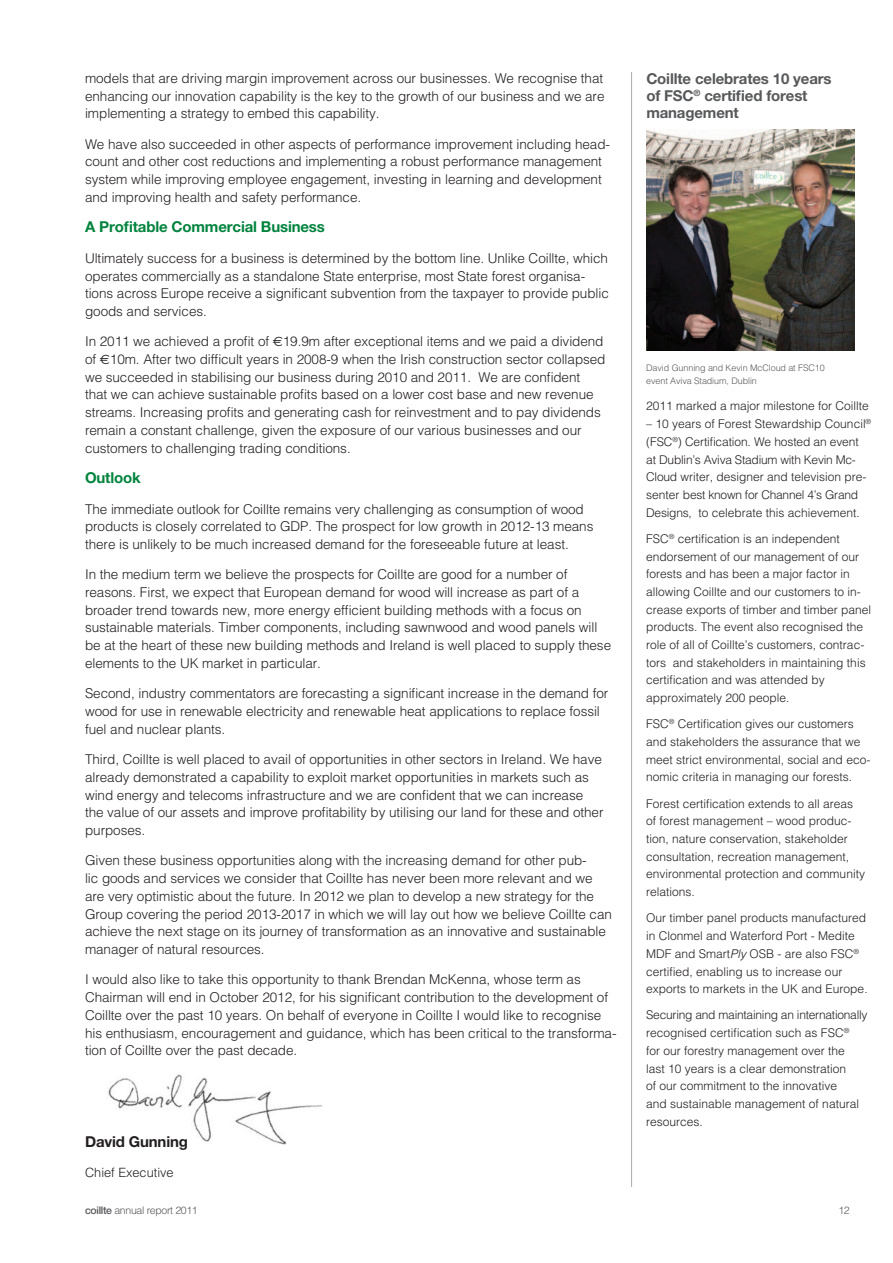
<style>
.page{position:relative;width:893px;height:1263px;background:#fff}
.page>*{position:absolute;margin:0;border:0;box-sizing:border-box;transform-origin:0 0}
.Case_Study_Heading{font:700 15px/17.2px "Helvetica Neue";letter-spacing:-.01em;color:#57585a}
.Paragraph_HEADING_1{font:700 15px "Helvetica Neue";letter-spacing:-.01em;color:#00833d}
.Main_Body_Copy{font:700 15px "Helvetica Neue";letter-spacing:-.01em;color:#231f20}
.Main_Body_Copy-2{font:300 13.5px/17.7px "Helvetica";letter-spacing:-.005em;color:#231f20}
.Body_Copy{font:300 12.75px "Helvetica";color:#231f20}
.Case_Study_Text{font:300 12px/17.7px "Helvetica";color:#231f20}
.t1{font:300 10.5px "Helvetica";letter-spacing:-.03em;color:#57585a}
.Phot_Caption{font:300 9px/13.5px "Helvetica";letter-spacing:-.01em;color:#57585a}
.s1{font-family:"Euro Sans";font-weight:400}
.s2{font-family:"Helvetica LT";font-style:italic}
.s3{font-family:"Helvetica Neue";font-weight:500}
</style>
<div class="page">
<img style="left:108px;top:1074px;width:215px;height:71px">
<hr style="left:631px;top:72px;width:1px;height:1115px;background:#a8a9ad">
<img style="left:646px;top:130px;width:208px;height:221px">
<p class="Main_Body_Copy-2" style="left:85px;top:69px;width:521px;text-align:justify">models that are driving margin improvement across our businesses. We recognise that enhancing our innovation capability is the key to the growth of our business and we are implementing a strategy to embed this capability.</p>
<p class="Main_Body_Copy-2" style="left:85px;top:135px;width:526px">We have also succeeded in other aspects of performance improvement including head&shy;count and other cost reductions and implementing a robust performance management system while improving employee engagement, investing in learning and development and improving health and safety performance.</p>
<p class="Paragraph_HEADING_1" style="left:85px;top:218px;width:241px">A Profitable Commercial Business</p>
<p class="Main_Body_Copy-2" style="left:85px;top:249px;width:525px">Ultimately success for a business is determined by the bottom line. Unlike Coillte, which operates commercially as a standalone State enterprise, most State forest organisa&shy;tions across Europe receive a significant subvention from the taxpayer to provide public goods and services.</p>
<p class="Main_Body_Copy-2" style="left:85px;top:332px;width:522px">In 2011 we achieved a profit of <span class="s1">€</span>19.9m after exceptional items and we paid a dividend of <span class="s1">€</span>10m. After two difficult years in 2008-9 when the Irish construction sector collapsed we succeeded in stabilising our business during 2010 and 2011. We are confident that we can achieve sustainable profits based on a lower cost base and new revenue streams. Increasing profits and generating cash for reinvestment and to pay dividends remain a constant challenge, given the exposure of our various businesses and our customers to challenging trading conditions.</p>
<p class="Paragraph_HEADING_1" style="left:85px;top:468px;width:57px">Outlook</p>
<p class="Main_Body_Copy-2" style="left:85px;top:499px;width:510px">The immediate outlook for Coillte remains very challenging as consumption of wood products is closely correlated to GDP. The prospect for low growth in 2012-13 means there is unlikely to be much increased demand for the foreseeable future at least.</p>
<p class="Main_Body_Copy-2" style="left:85px;top:565px;width:528px">In the medium term we believe the prospects for Coillte are good for a number of reasons. First, we expect that European demand for wood will increase as part of a broader trend towards new, more energy efficient building methods with a focus on sustainable materials. Timber components, including sawnwood and wood panels will be at the heart of these new building methods and Ireland is well placed to supply these elements to the UK market in particular.</p>
<p class="Main_Body_Copy-2" style="left:85px;top:684px;width:525px">Second, industry commentators are forecasting a significant increase in the demand for wood for use in renewable electricity and renewable heat applications to replace fossil fuel and nuclear plants.</p>
<p class="Main_Body_Copy-2" style="left:85px;top:750px;width:520px">Third, Coillte is well placed to avail of opportunities in other sectors in Ireland. We have already demonstrated a capability to exploit market opportunities in markets such as wind energy and telecoms infrastructure and we are confident that we can increase the value of our assets and improve profitability by utilising our land for these and other purposes.</p>
<p class="Main_Body_Copy-2" style="left:85px;top:851px;width:528px">Given these business opportunities along with the increasing demand for other pub-<br>lic goods and services we consider that Coillte has never been more relevant and we are very optimistic about the future. In 2012 we plan to develop a new strategy for the Group covering the period 2013-2017 in which we will lay out how we believe Coillte can achieve the next stage on its journey of transformation as an innovative and sustainable manager of natural resources.</p>
<p class="Main_Body_Copy-2" style="left:85px;top:970px;width:533px">I would also like to take this opportunity to thank Brendan McKenna, whose term as Chairman will end in October 2012, for his significant contribution to the development of Coillte over the past 10 years. On behalf of everyone in Coillte I would like to recognise his enthusiasm, encouragement and guidance, which has been critical to the transforma&shy;tion of Coillte over the past decade.</p>
<p class="Main_Body_Copy" style="left:85px;top:1132px;width:104px">David Gunning</p>
<p class="Body_Copy" style="left:85px;top:1164px;width:90px">Chief Executive</p>
<p class="Case_Study_Heading" style="left:646px;top:69px;width:187px">Coillte celebrates 10 years of FSC<sup>®</sup> certified forest management</p>
<p class="Phot_Caption" style="left:646px;top:360px;width:180px">David Gunning and Kevin McCloud at FSC10 event Aviva Stadium, Dublin</p>
<p class="Case_Study_Text" style="left:646px;top:397px;width:224px">2011 marked a major milestone for Coillte</p>
<p class="Case_Study_Text" style="left:646px;top:415px;width:227px">– 10 years of Forest Stewardship Council<sup>® </sup>(FSC<sup>®</sup>) Certification. We hosted an event at Dublin’s Aviva Stadium with Kevin Mc-Cloud writer, designer and television pre&shy;senter best known for Channel 4’s Grand Designs, to celebrate this achievement.</p>
<p class="Case_Study_Text" style="left:646px;top:529px;width:226px">FSC<sup>®</sup> certification is an independent endorsement of our management of our forests and has been a major factor in allowing Coillte and our customers to in&shy;crease exports of timber and timber panel products. The event also recognised the role of all of Coillte’s customers, contrac&shy;tors and stakeholders in maintaining this certification and was attended by approximately 200 people.</p>
<p class="Case_Study_Text" style="left:646px;top:715px;width:226px">FSC<sup>®</sup> Certification gives our customers and stakeholders the assurance that we meet strict environmental, social and eco&shy;nomic criteria in managing our forests.</p>
<p class="Case_Study_Text" style="left:646px;top:794px;width:220px">Forest certification extends to all areas of forest management – wood produc&shy;tion, nature conservation, stakeholder consultation, recreation management, environmental protection and community relations.</p>
<p class="Case_Study_Text" style="left:646px;top:909px;width:223px">Our timber panel products manufactured in Clonmel and Waterford Port - Medite MDF and Smart<span class="s2">Ply</span> OSB - are also FSC<sup>® </sup>certified, enabling us to increase our exports to markets in the UK and Europe.</p>
<p class="Case_Study_Text" style="left:646px;top:1006px;width:223px">Securing and maintaining an internationally recognised certification such as FSC<sup>®<br></sup>for our forestry management over the<br>last 10 years is a clear demonstration<br>of our commitment to the innovative<br>and sustainable management of natural resources.</p>
<p class="t1" style="left:85px;top:1204px;width:114px"><span class="s3">coillte</span> annual report 2011</p>
<p class="t1" style="left:838px;top:1204px;width:13px">12</p>
</div>
